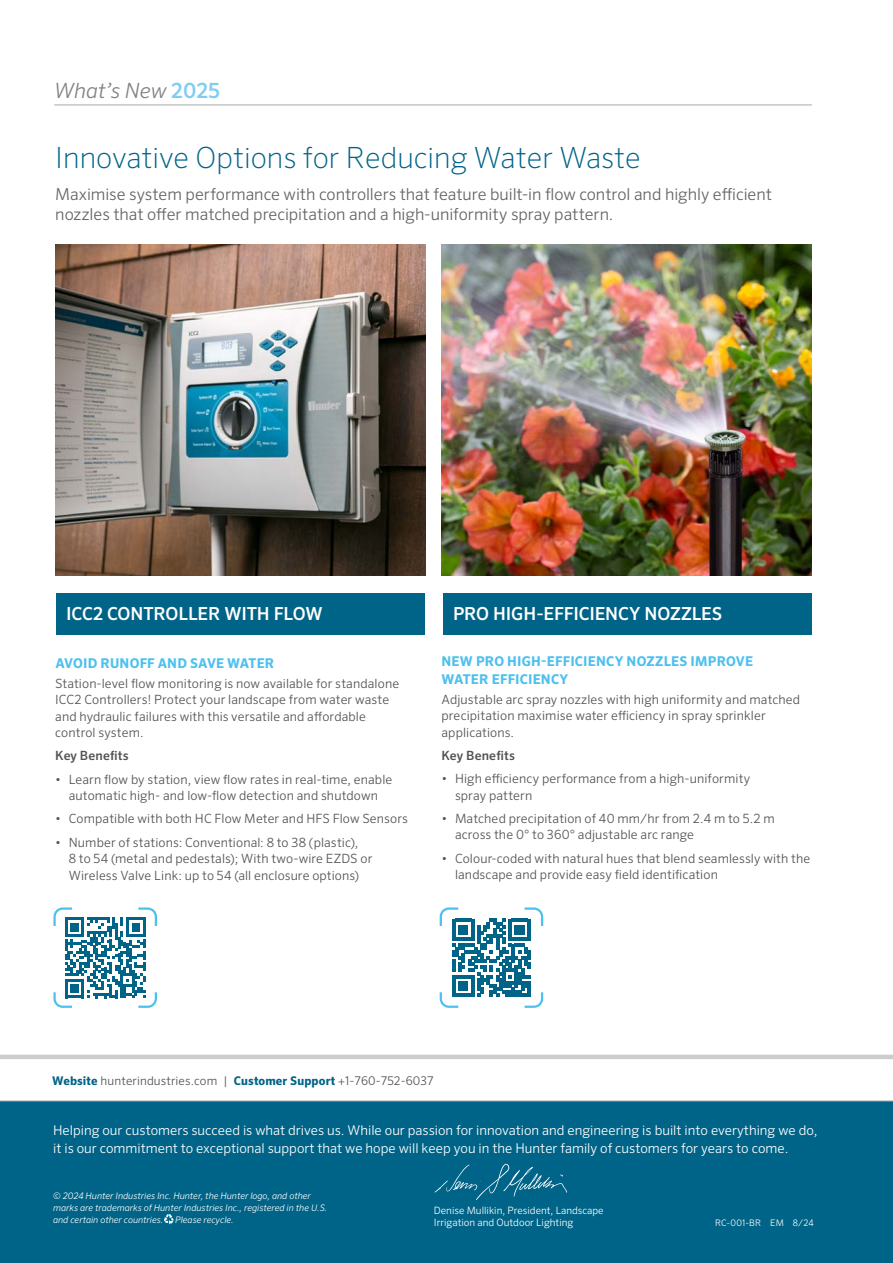
<style>
.page{position:relative;width:893px;height:1263px;background:#fff}
.page>*{position:absolute;margin:0;border:0;box-sizing:border-box;transform-origin:0 0}
.t1{font:200 29.25px "Sero Pro";color:#006488}
.t2{font:italic 300 21px "Sero Pro";color:#808285}
.t3{font:500 18px "Sero Pro";letter-spacing:-.01em;color:#fff}
.t4{font:300 16.5px/19.5px "Sero Pro";letter-spacing:-.005em;color:#636466}
.t5{font:300 13.5px/18px "Sero Pro";color:#fff}
.t6{font:700 13.5px/18px "Sero Pro";letter-spacing:.01em;color:#4cc0ef}
.t7{font:300 12.75px/16.5px "Sero Pro";letter-spacing:.01em;color:#515254}
.t8{font:500 12.75px "Sero Pro";letter-spacing:.01em;color:#515254}
.t9{font:300 12px "Sero Pro";letter-spacing:.01em;color:#515254}
.t10{font:300 10.2px/12.1px "Sero Pro";color:#fff}
.t11{font:italic 300 9px/12px "Sero Pro";color:#fff}
.t12{font:300 9px "Sero Pro";letter-spacing:.02em;color:#fff}
.s1{font-weight:500;font-style:normal;color:#81cdf2}
.s2{font-weight:700;color:#006488}
</style>
<div class="page">
<div style="left:0;top:1101px;width:893px;height:162px;background:#006488"></div>
<hr style="left:0;top:1055px;width:893px;height:4px;background:#cfcdcb">
<hr style="left:0;top:1101px;width:893px;height:1px;background:#a7a9ac">
<svg style="left:434px;top:1163px;width:133px;height:37px"></svg>
<hr style="left:54px;top:105px;width:758px;height:1px;background:#a7a9ac">
<svg style="left:164px;top:1214px;width:10px;height:10px"></svg>
<img style="left:55px;top:245px;width:371px;height:330px">
<img style="left:441px;top:245px;width:371px;height:330px">
<div style="left:56px;top:593px;width:369px;height:42px;background:#006488"></div>
<div style="left:443px;top:593px;width:369px;height:42px;background:#006488"></div>
<svg style="left:53px;top:907px;width:104px;height:101px"></svg>
<svg style="left:440px;top:907px;width:103px;height:101px"></svg>
<h2 class="t2" style="left:54px;top:78px;width:167px">What’s New <span class="s1">2025</span></h2>
<h1 class="t1" style="left:55px;top:141px;width:587px">Innovative Options for Reducing Water Waste</h1>
<p class="t4" style="left:55px;top:185px;width:718px">Maximise system performance with controllers that feature built-in flow control and highly efficient nozzles that offer matched precipitation and a high-uniformity spray pattern.</p>
<h3 class="t3" style="left:66px;top:602px;width:258px">ICC2 CONTROLLER WITH FLOW</h3>
<h3 class="t3" style="left:453px;top:602px;width:271px">PRO HIGH-EFFICIENCY NOZZLES</h3>
<p class="t6" style="left:55px;top:654px;width:221px">AVOID RUNOFF AND SAVE WATER</p>
<p class="t7" style="left:55px;top:675px;width:345px">Station-level flow monitoring is now available for standalone ICC2 Controllers! Protect your landscape from water waste and hydraulic failures with this versatile and affordable control system.</p>
<p class="t8" style="left:55px;top:748px;width:75px">Key Benefits</p>
<p class="t7" style="left:55px;top:771px;width:339px;text-align:center">• Learn flow by station, view flow rates in real-time, enable automatic high- and low-flow detection and shutdown</p>
<p class="t7" style="left:55px;top:810px;width:354px">• Compatible with both HC Flow Meter and HFS Flow Sensors</p>
<p class="t7" style="left:69px;top:834px;width:305px;text-indent:-14px">• Number of stations: Conventional: 8 to 38 (plastic),<br>8 to 54 (metal and pedestals); With two-wire EZDS or<br>Wireless Valve Link: up to 54 (all enclosure options)</p>
<p class="t6" style="left:442px;top:652px;width:313px">NEW PRO HIGH-EFFICIENCY NOZZLES IMPROVE<br>WATER EFFICIENCY</p>
<p class="t7" style="left:441px;top:691px;width:360px">Adjustable arc spray nozzles with high uniformity and matched precipitation maximise water efficiency in spray sprinkler applications.</p>
<p class="t8" style="left:441px;top:747px;width:75px">Key Benefits</p>
<p class="t7" style="left:455px;top:770px;width:297px;text-indent:-14px">• High efficiency performance from a high-uniformity spray pattern</p>
<p class="t7" style="left:455px;top:810px;width:321px;text-indent:-14px">• Matched precipitation of 40 mm/hr from 2.4 m to 5.2 m across the 0° to 360° adjustable arc range</p>
<p class="t7" style="left:455px;top:850px;width:357px;text-indent:-14px">• Colour-coded with natural hues that blend seamlessly with the landscape and provide easy field identification</p>
<p class="t9" style="left:52px;top:1073px;width:383px"><span class="s2">Website</span> hunterindustries.com | <span class="s2">Customer Support</span> +1-760-752-6037</p>
<p class="t5" style="left:53px;top:1120px;width:766px">Helping our customers succeed is what drives us. While our passion for innovation and engineering is built into everything we do, it is our commitment to exceptional support that we hope will keep you in the Hunter family of customers for years to come.</p>
<p class="t11" style="left:53px;top:1190px;width:276px">© 2024 Hunter Industries Inc. Hunter, the Hunter logo, and other marks are trademarks of Hunter Industries Inc., registered in the U.S. and certain other countries.</p>
<p class="t10" style="left:434px;top:1204px;width:171px">Denise Mullikin, President, Landscape<br>Irrigation and Outdoor Lighting</p>
<p class="t11" style="left:175px;top:1214px;width:60px">Please recycle.</p>
<p class="t12" style="left:715px;top:1217px;width:100px">RC-001-BR EM 8/24</p>
</div>
